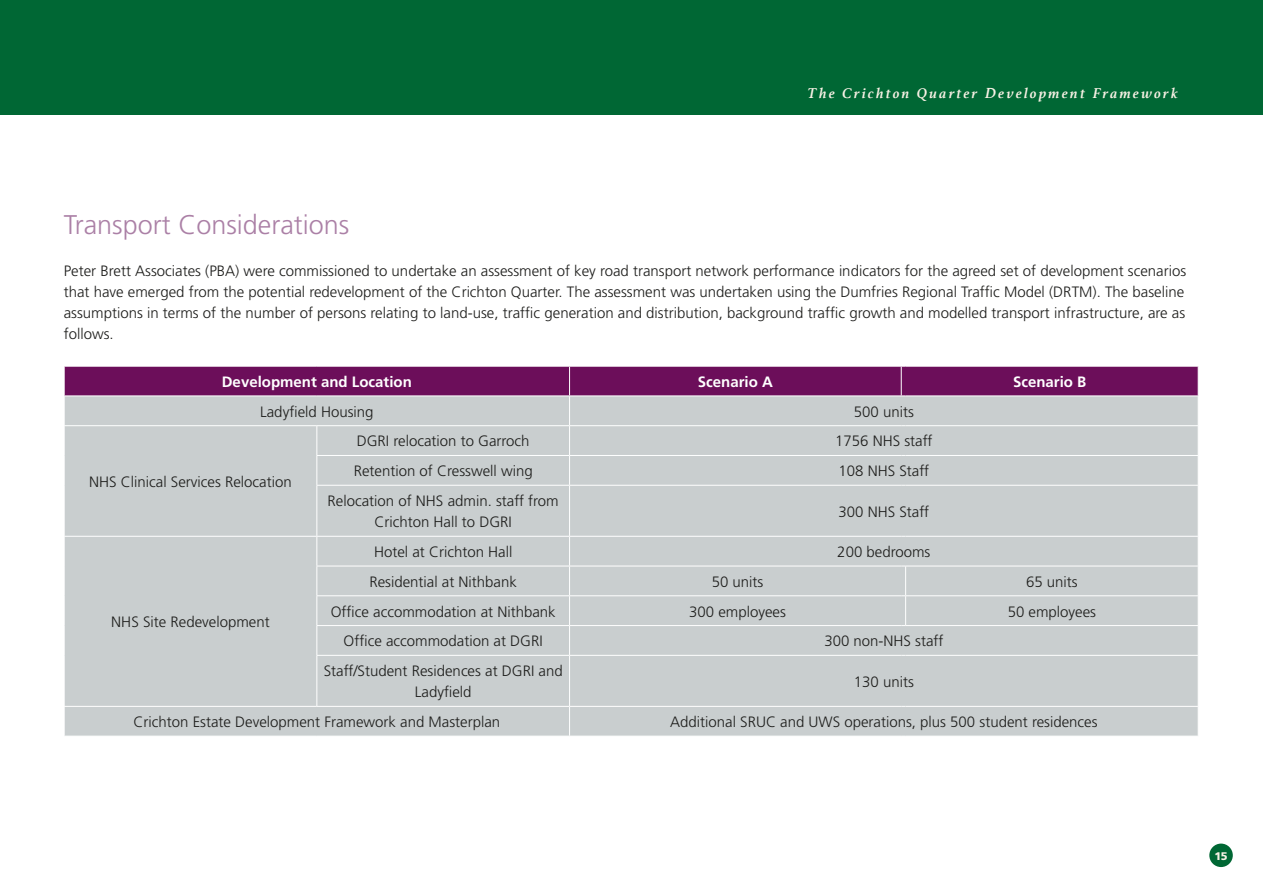
<style>
.page{position:relative;width:1263px;height:893px;background:#fff}
.page>*{position:absolute;margin:0;border:0;box-sizing:border-box;transform-origin:0 0}
.Purpley_Headings{font:300 27px "Frutiger";color:#ab80a6}
.t1{font:300 15px/21px "Frutiger";color:#1d1d1b;text-align:center}
.t2{font:700 15px "Frutiger";color:#fff}
.t3{font:italic 700 15px "Athelas";letter-spacing:.15em;color:#f8f1e5}
.t4{font:900 11.1px "Frutiger";color:#f8f1e5}
</style>
<div class="page">
<div style="left:0;top:0;width:1263px;height:115px;background:#006734"></div>
<div style="left:1209px;top:844px;width:24px;height:23px;background:#006734;border-radius:50%"></div>
<div style="left:65px;top:486px;width:1133px;height:250px;background:#c9cecf"></div>
<hr style="left:316px;top:486px;width:1px;height:50px;background:#fff">
<hr style="left:569px;top:486px;width:1px;height:50px;background:#fff">
<svg style="left:64px;top:366px;width:1135px;height:120px;background:#b4a2b4"></svg>
<hr style="left:906px;top:485px;width:292px;height:1px;background:#fff">
<hr style="left:64px;top:536px;width:253px;height:1px;background:#fff">
<svg style="left:64px;top:537px;width:1px;height:29px"></svg>
<svg style="left:64px;top:626px;width:1px;height:29px"></svg>
<hr style="left:317px;top:536px;width:252px;height:1px;background:#fff">
<hr style="left:569px;top:536px;width:332px;height:1px;background:#fff">
<hr style="left:906px;top:536px;width:292px;height:1px;background:#fff">
<hr style="left:316px;top:566px;width:253px;height:1px;background:#fff">
<hr style="left:569px;top:566px;width:332px;height:1px;background:#fff">
<hr style="left:906px;top:566px;width:292px;height:1px;background:#fff">
<hr style="left:316px;top:595px;width:253px;height:1px;background:#fff">
<hr style="left:569px;top:595px;width:332px;height:1px;background:#fff">
<hr style="left:906px;top:595px;width:292px;height:1px;background:#fff">
<hr style="left:316px;top:625px;width:253px;height:1px;background:#fff">
<svg style="left:316px;top:537px;width:1px;height:118px"></svg>
<hr style="left:569px;top:625px;width:332px;height:1px;background:#fff">
<svg style="left:569px;top:537px;width:1px;height:118px"></svg>
<svg style="left:901px;top:566px;width:5px;height:60px"></svg>
<hr style="left:906px;top:625px;width:292px;height:1px;background:#fff">
<hr style="left:316px;top:655px;width:253px;height:1px;background:#fff">
<hr style="left:316px;top:656px;width:1px;height:50px;background:#fff">
<hr style="left:569px;top:655px;width:332px;height:1px;background:#fff">
<hr style="left:569px;top:656px;width:1px;height:50px;background:#fff">
<hr style="left:906px;top:655px;width:292px;height:1px;background:#fff">
<hr style="left:64px;top:706px;width:253px;height:1px;background:#fff">
<svg style="left:64px;top:707px;width:1px;height:29px"></svg>
<hr style="left:317px;top:706px;width:252px;height:1px;background:#fff">
<hr style="left:569px;top:706px;width:332px;height:1px;background:#fff">
<svg style="left:569px;top:707px;width:1px;height:29px"></svg>
<hr style="left:906px;top:706px;width:292px;height:1px;background:#fff">
<p class="t3" style="left:807px;top:81px;width:372px">The Crichton Quarter Development Framework</p>
<p class="Purpley_Headings" style="left:64px;top:209px;width:287px">Transport Considerations</p>
<p class="t1" style="left:64px;top:260px;width:1124px;text-align:left">Peter Brett Associates (PBA) were commissioned to undertake an assessment of key road transport network performance indicators for the agreed set of development scenarios that have emerged from the potential redevelopment of the Crichton Quarter. The assessment was undertaken using the Dumfries Regional Traffic Model (DRTM). The baseline assumptions in terms of the number of persons relating to land-use, traffic generation and distribution, background traffic growth and modelled transport infrastructure, are as follows.</p>
<p class="t2" style="left:222px;top:373px;width:192px">Development and Location</p>
<p class="t2" style="left:698px;top:373px;width:77px">Scenario A</p>
<p class="t2" style="left:1013px;top:373px;width:75px">Scenario B</p>
<p class="t1" style="left:260px;top:401px;width:115px">Ladyfield Housing</p>
<p class="t1" style="left:854px;top:401px;width:62px">500 units</p>
<p class="t1" style="left:89px;top:471px;width:204px">NHS Clinical Services Relocation</p>
<p class="t1" style="left:357px;top:431px;width:174px">DGRI relocation to Garroch</p>
<p class="t1" style="left:835px;top:431px;width:99px">1756 NHS staff</p>
<p class="t1" style="left:354px;top:460px;width:180px">Retention of Cresswell wing</p>
<p class="t1" style="left:838px;top:460px;width:92px">108 NHS Staff</p>
<p class="t1" style="left:328px;top:490px;width:233px">Relocation of NHS admin. staff from<br>Crichton Hall to DGRI</p>
<p class="t1" style="left:838px;top:501px;width:92px">300 NHS Staff</p>
<p class="t1" style="left:374px;top:541px;width:140px">Hotel at Crichton Hall</p>
<p class="t1" style="left:837px;top:541px;width:95px">200 bedrooms</p>
<p class="t1" style="left:369px;top:571px;width:149px">Residential at Nithbank</p>
<p class="t1" style="left:712px;top:571px;width:53px">50 units</p>
<p class="t1" style="left:1026px;top:571px;width:53px">65 units</p>
<p class="t1" style="left:331px;top:601px;width:227px">Office accommodation at Nithbank</p>
<p class="t1" style="left:689px;top:601px;width:98px">300 employees</p>
<p class="t1" style="left:1008px;top:601px;width:90px">50 employees</p>
<p class="t1" style="left:344px;top:631px;width:201px">Office accommodation at DGRI</p>
<p class="t1" style="left:824px;top:631px;width:120px">300 non-NHS staff</p>
<p class="t1" style="left:324px;top:660px;width:240px">Staff/Student Residences at DGRI and<br>Ladyfield</p>
<p class="t1" style="left:854px;top:671px;width:62px">130 units</p>
<p class="t1" style="left:133px;top:711px;width:368px">Crichton Estate Development Framework and Masterplan</p>
<p class="t1" style="left:670px;top:711px;width:429px">Additional SRUC and UWS operations, plus 500 student residences</p>
<p class="t1" style="left:111px;top:611px;width:160px">NHS Site Redevelopment</p>
<p class="t4" style="left:1214px;top:849px;width:15px">15</p>
</div>
